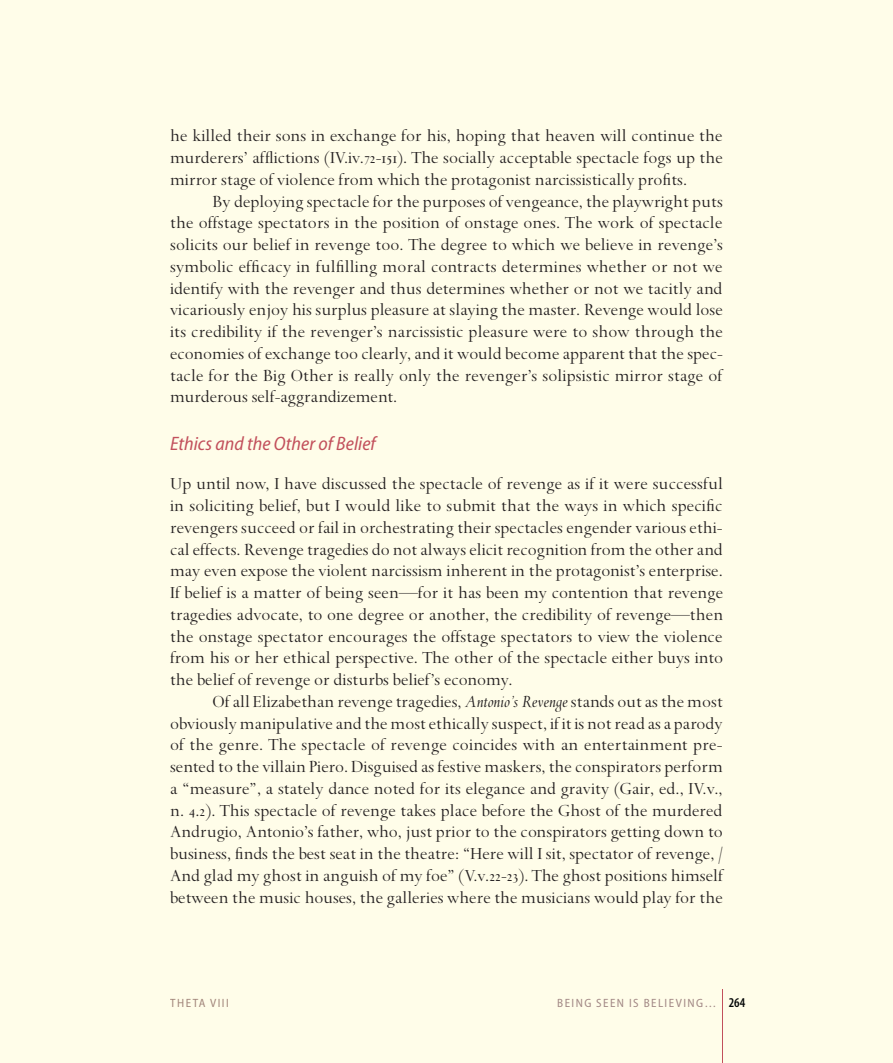
<style>
.page{position:relative;width:893px;height:1063px;background:#fffde9}
.page>*{position:absolute;margin:0;border:0;box-sizing:border-box;transform-origin:0 0}
.t1{font:italic semi-condensed 19.5px "Myriad Pro";color:#c2505c}
.t2{font:18.75px/21.8px "Spectrum";color:#231f20;text-align:justify}
.t3{font:semi-condensed 12px "Myriad Pro";letter-spacing:.12em;color:#a18784}
.t4{font:semi-condensed 12px "Myriad Pro";letter-spacing:.12em;color:#a2867b}
.s1{font-family:"Spectrum MT SC"}
.s2{font-style:italic}
.s3{font-weight:600;font-stretch:condensed;font-size:13.5px;color:#030505}
</style>
<div class="page">
<hr style="left:723px;top:990px;width:1px;height:73px;background:#c2505c">
<p class="t2" style="left:170px;top:125px;width:554px">he killed their sons in exchange for his, hoping that heaven will continue the murderers’ afflictions (IV.iv.<span class="s1">72</span>-<span class="s1">151</span>). The socially acceptable spectacle fogs up the mirror stage of violence from which the protagonist narcissistically profits.</p>
<p class="t2" style="left:170px;top:191px;width:554px;text-indent:43px">By deploying spectacle for the purposes of vengeance, the playwright puts the offstage spectators in the position of onstage ones. The work of spectacle solicits our belief in revenge too. The degree to which we believe in revenge’s symbolic efficacy in fulfilling moral contracts determines whether or not we identify with the revenger and thus determines whether or not we tacitly and vicariously enjoy his surplus pleasure at slaying the master. Revenge would lose its credibility if the revenger’s narcissistic pleasure were to show through the economies of exchange too clearly, and it would become apparent that the spec&shy;tacle for the Big Other is really only the revenger’s solipsistic mirror stage of murderous self-aggrandizement.</p>
<p class="t1" style="left:170px;top:433px;width:207px">Ethics and the Other of Belief</p>
<p class="t2" style="left:170px;top:473px;width:555px">Up until now, I have discussed the spectacle of revenge as if it were successful in soliciting belief, but I would like to submit that the ways in which specific revengers succeed or fail in orchestrating their spectacles engender various ethi&shy;cal effects. Revenge tragedies do not always elicit recognition from the other and may even expose the violent narcissism inherent in the protagonist’s enterprise.<br>If belief is a matter of being seen—for it has been my contention that revenge tragedies advocate, to one degree or another, the credibility of revenge—then the onstage spectator encourages the offstage spectators to view the violence from his or her ethical perspective. The other of the spectacle either buys into the belief of revenge or disturbs belief’s economy.</p>
<p class="t2" style="left:170px;top:691px;width:554px;text-indent:43px">Of all Elizabethan revenge tragedies, <span class="s2">Antonio’s Revenge</span> stands out as the most obviously manipulative and the most ethically suspect, if it is not read as a parody of the genre. The spectacle of revenge coincides with an entertainment pre&shy;sented to the villain Piero. Disguised as festive maskers, the conspirators perform a “measure”, a stately dance noted for its elegance and gravity (Gair, ed., IV.v., n. <span class="s1">4</span>.<span class="s1">2</span>). This spectacle of revenge takes place before the Ghost of the murdered Andrugio, Antonio’s father, who, just prior to the conspirators getting down to business, finds the best seat in the theatre: “Here will I sit, spectator of revenge, / And glad my ghost in anguish of my foe” (V.v.<span class="s1">22</span>-<span class="s1">23</span>). The ghost positions himself between the music houses, the galleries where the musicians would play for the</p>
<p class="t4" style="left:170px;top:996px;width:60px">THETA VIII</p>
<p class="t3" style="left:557px;top:996px;width:190px">BEING SEEN IS BELIEVING… <span class="s3">264</span></p>
</div>
